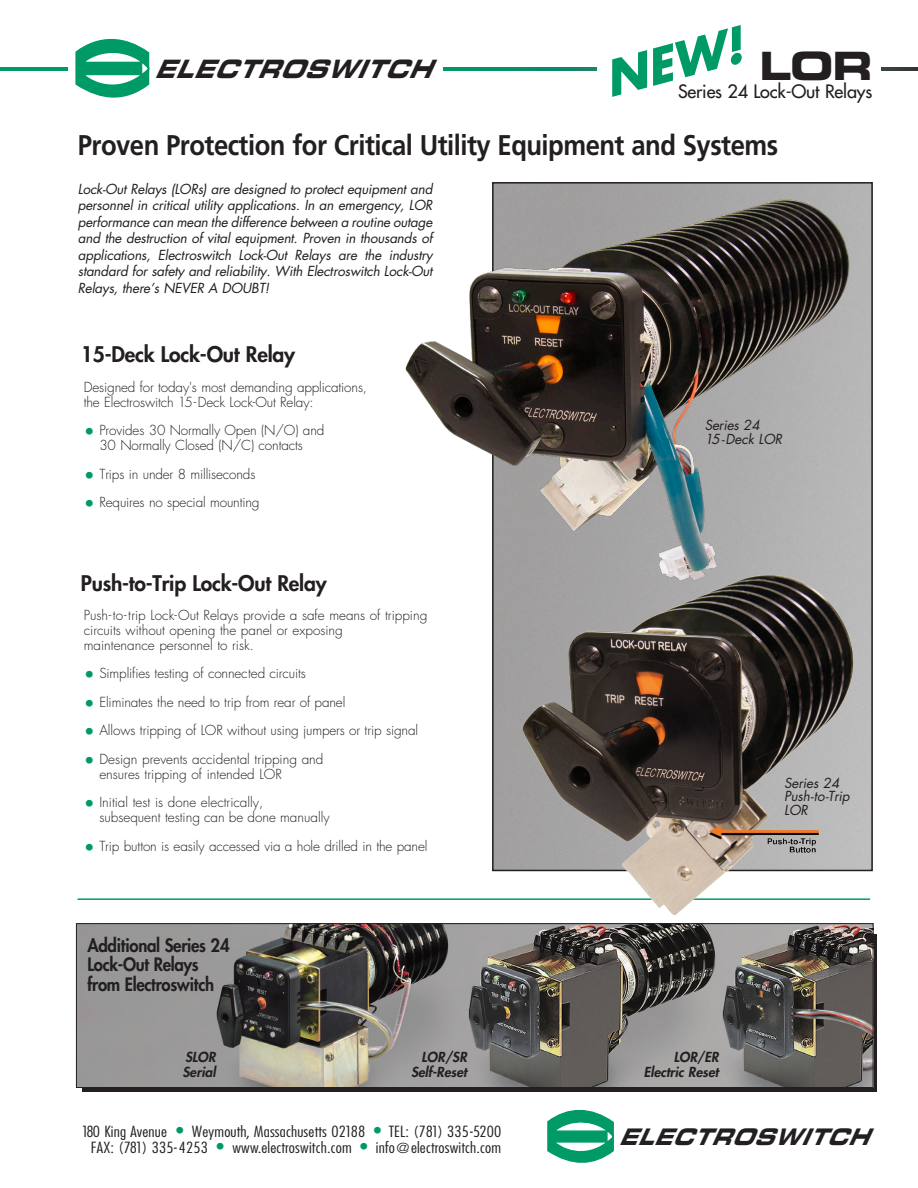
<style>
.page{position:relative;width:918px;height:1188px;background:#fff}
.page>*{position:absolute;margin:0;border:0;box-sizing:border-box;transform-origin:0 0}
.t1{font:italic 700 48px "Futura Std";color:#009a67}
.t2{font:39px "Eurostile LT Std Bold Ex 2";color:#231f20}
.t3{font:700 28.5px "Frutiger LT Std";letter-spacing:-.02em;color:#231f20;scale:.9 1}
.t4{font:italic 25.35px "Eurostile Bold Extended Two";color:#231f20;scale:.84 1}
.t5{font:italic 22.8px "Eurostile Bold Extended Two";color:#231f20;scale:.84 1}
.t6{font:800 21px "Futura Std";letter-spacing:-.01em;color:#231f20}
.t7{font:800 18px/19.5px "Futura Std";letter-spacing:-.02em;color:#231f20;scale:.93 1}
.t8{font:500 18px "Futura Std";letter-spacing:-.01em;color:#231f20}
.t9{font:300 condensed 15px/16.5px "Futura Std";letter-spacing:.01em;color:#231f20;text-align:right;scale:1.15 1}
.t10{font:300 13.5px/15px "Futura Std";letter-spacing:-.01em;color:#231f20}
.t11{font:italic 13.5px/16.5px "Futura Std";letter-spacing:-.015em;color:#231f20}
.t12{font:italic 800 13.5px/14.2px "Futura Std";color:#231f20;text-align:right}
.s1{font-size:18px;color:#009a67}
.s2{font-size:13.5px}
</style>
<div class="page">
<hr style="left:78px;top:898px;width:792px;height:2px;background:#009a67">
<div style="left:83px;top:935px;width:794px;height:157px;background:#231f20"></div>
<img style="left:78px;top:925px;width:793px;height:161px">
<div style="left:76px;top:923px;width:797px;height:165px;border:1px solid #231f20"></div>
<svg style="left:547px;top:1110px;width:67px;height:53px"></svg>
<img style="left:493px;top:747px;width:380px;height:169px">
<svg style="left:443px;top:67px;width:475px;height:3px"></svg>
<hr style="left:0;top:67px;width:429px;height:4px;background:#009a67">
<div style="left:68px;top:32px;width:374px;height:67px;background:#fff"></div>
<svg style="left:75px;top:39px;width:75px;height:59px"></svg>
<div style="left:751px;top:39px;width:129px;height:55px;background:#fff"></div>
<div style="left:597px;top:57px;width:154px;height:19px;background:#fff"></div>
<img style="left:405px;top:183px;width:468px;height:564px">
<h3 class="t4" style="left:155px;top:51px;width:349px">ELECTROSWITCH</h3>
<h1 class="t1" style="left:596px;top:49px;width:142px;rotate:-15deg">NEW!</h1>
<h2 class="t2" style="left:759px;top:38px;width:115px">LOR</h2>
<h3 class="t8" style="left:678px;top:81px;width:196px">Series 24 Lock-Out Relays</h3>
<h3 class="t3" style="left:78px;top:129px;width:780px">Proven Protection for Critical Utility Equipment and Systems</h3>
<p class="t11" style="left:78px;top:181px;width:356px;text-align:justify">Lock-Out Relays (LORs) are designed to protect equipment and personnel in critical utility applications. In an emergency, LOR performance can mean the difference between a routine outage and the destruction of vital equipment. Proven in thousands of applications, Electroswitch Lock-Out Relays are the industry standard for safety and reliability. With Electroswitch Lock-Out Relays, there’s NEVER A DOUBT!</p>
<h3 class="t6" style="left:81px;top:341px;width:216px">15-Deck Lock-Out Relay</h3>
<p class="t10" style="left:84px;top:380px;width:285px">Designed for today's most demanding applications, the Electroswitch 15-Deck Lock-Out Relay:</p>
<p class="t10" style="left:84px;top:423px;width:242px;text-align:center"><span class="s1">•</span> Provides 30 Normally Open (N/O) and<br>30 Normally Closed (N/C) contacts</p>
<p class="t10" style="left:84px;top:467px;width:173px"><span class="s1">•</span> Trips in under 8 milliseconds</p>
<p class="t10" style="left:84px;top:495px;width:177px"><span class="s1">•</span> Requires no special mounting</p>
<h3 class="t6" style="left:81px;top:570px;width:247px">Push-to-Trip Lock-Out Relay</h3>
<p class="t10" style="left:84px;top:608px;width:345px">Push-to- trip Lock-Out Relays provide a safe means of tripping circuits without opening the panel or exposing<br>maintenance personnel to risk.</p>
<p class="t10" style="left:84px;top:666px;width:224px"><span class="s1">•</span> Simplifies testing of connected circuits</p>
<p class="t10" style="left:84px;top:695px;width:263px"><span class="s1">•</span> Eliminates the need to trip from rear of panel</p>
<p class="t10" style="left:84px;top:723px;width:336px"><span class="s1">•</span> Allows tripping of LOR without using jumpers or trip signal</p>
<p class="t10" style="left:99px;top:752px;width:226px;text-indent:-16px"><span class="s1">•</span> Design prevents accidental tripping and ensures tripping of intended LOR</p>
<p class="t10" style="left:99px;top:795px;width:232px;text-indent:-16px"><span class="s1">•</span> Initial test is done electrically,<br>subsequent testing can be done manually</p>
<p class="t10" style="left:84px;top:839px;width:345px"><span class="s1">•</span> Trip button is easily accessed via a hole drilled in the panel</p>
<h3 class="t7" style="left:88px;top:935px;width:154px">Additional Series 24<br>Lock-Out Relays from Electroswitch</h3>
<p class="t11" style="left:705px;top:419px;width:79px;line-height:13.5px">Series 24<br>15-Deck LOR</p>
<p class="t11" style="left:784px;top:776px;width:67px;line-height:13.5px">Series 24<br>Push-to-Trip<br>LOR</p>
<p class="t12" style="left:183px;top:1050px;width:35px;text-align:left">SLOR<br>Serial</p>
<p class="t12" style="left:411px;top:1050px;width:57px">LOR/SR<br>Self-Reset</p>
<p class="t12" style="left:644px;top:1050px;width:76px">LOR/ER<br>Electric Reset</p>
<p class="t9" style="left:82px;top:1123px;width:366px">180 King Avenue <span class="s1">•</span> Weymouth, Massachusetts 02188 <span class="s1">•</span> TEL: (781) 335-5200<br>FAX: (781) 335-4253 <span class="s1">•</span> www.electroswitch.com <span class="s1">•</span> info<span class="s2">@</span>electroswitch.com</p>
<h3 class="t5" style="left:619px;top:1121px;width:316px">ELECTROSWITCH</h3>
</div>
